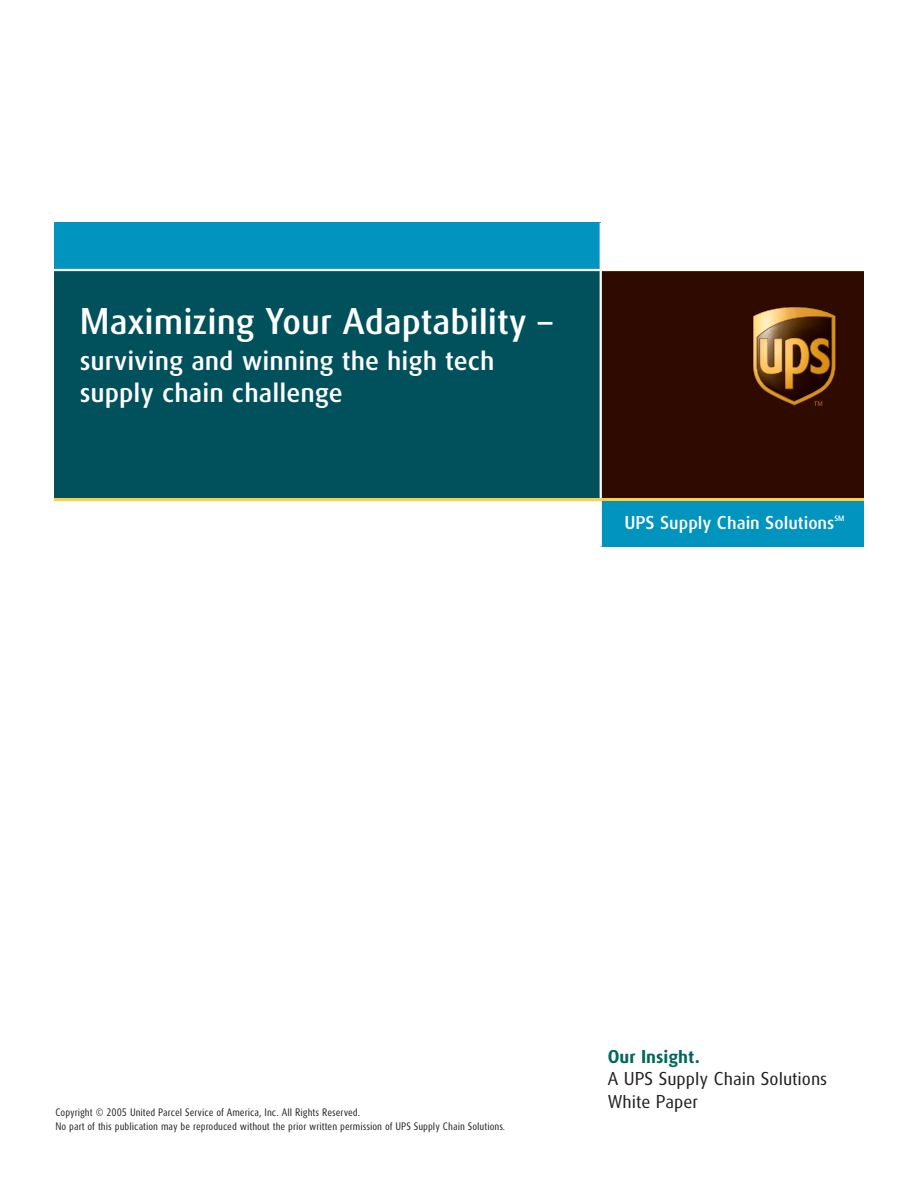
<style>
.page{position:relative;width:918px;height:1188px;background:#fff}
.page>*{position:absolute;margin:0;border:0;box-sizing:border-box;transform-origin:0 0}
.t1{font:500 36px "UPS Sans";color:#fff}
.t2{font:500 27px/32.4px "UPS Sans";color:#fff}
.t3{font:18px/22.5px "UPS Sans";color:#231f20}
.t4{font:500 18px "UPS Sans";color:#fff}
.t5{font:700 18px "UPS Sans";color:#00675e}
.t6{font:condensed 10.5px/13.5px "UPS Sans";color:#231f20}
.t7{font:500 7.5px "UPS Sans";color:#fff}
.s1{font-stretch:normal;font-size:9px}
</style>
<div class="page">
<div style="left:54px;top:223px;width:547px;height:47px;background:#0094be"></div>
<div style="left:601px;top:500px;width:263px;height:47px;background:#0094be"></div>
<div style="left:601px;top:270px;width:263px;height:230px;background:#2f0a00"></div>
<div style="left:54px;top:270px;width:547px;height:230px;background:#00515c"></div>
<svg style="left:753px;top:307px;width:83px;height:99px"></svg>
<hr style="left:54px;top:269px;width:810px;height:2px;background:#fff">
<hr style="left:600px;top:223px;width:2px;height:324px;background:#fff">
<hr style="left:54px;top:498px;width:810px;height:3px;background:#ffcf3f">
<h1 class="t1" style="left:80px;top:300px;width:474px">Maximizing Your Adaptability –</h1>
<h2 class="t2" style="left:80px;top:344px;width:417px">surviving and winning the high tech supply chain challenge</h2>
<h3 class="t4" style="left:624px;top:512px;width:212px">UPS Supply Chain Solutions</h3>
<p class="t7" style="left:834px;top:514px;width:12px">SM</p>
<p class="t6" style="left:56px;top:1106px;width:451px">Copyright © 2005 United Parcel Service of America, Inc. All Rights Reserved.<br>No part of this publication may be reproduced without the prior written permission of UPS Supply Chain Solutions<span class="s1">.</span></p>
<h3 class="t5" style="left:608px;top:1046px;width:94px">Our Insight.</h3>
<h3 class="t3" style="left:608px;top:1068px;width:221px">A UPS Supply Chain Solutions<br>White Paper</h3>
</div>
